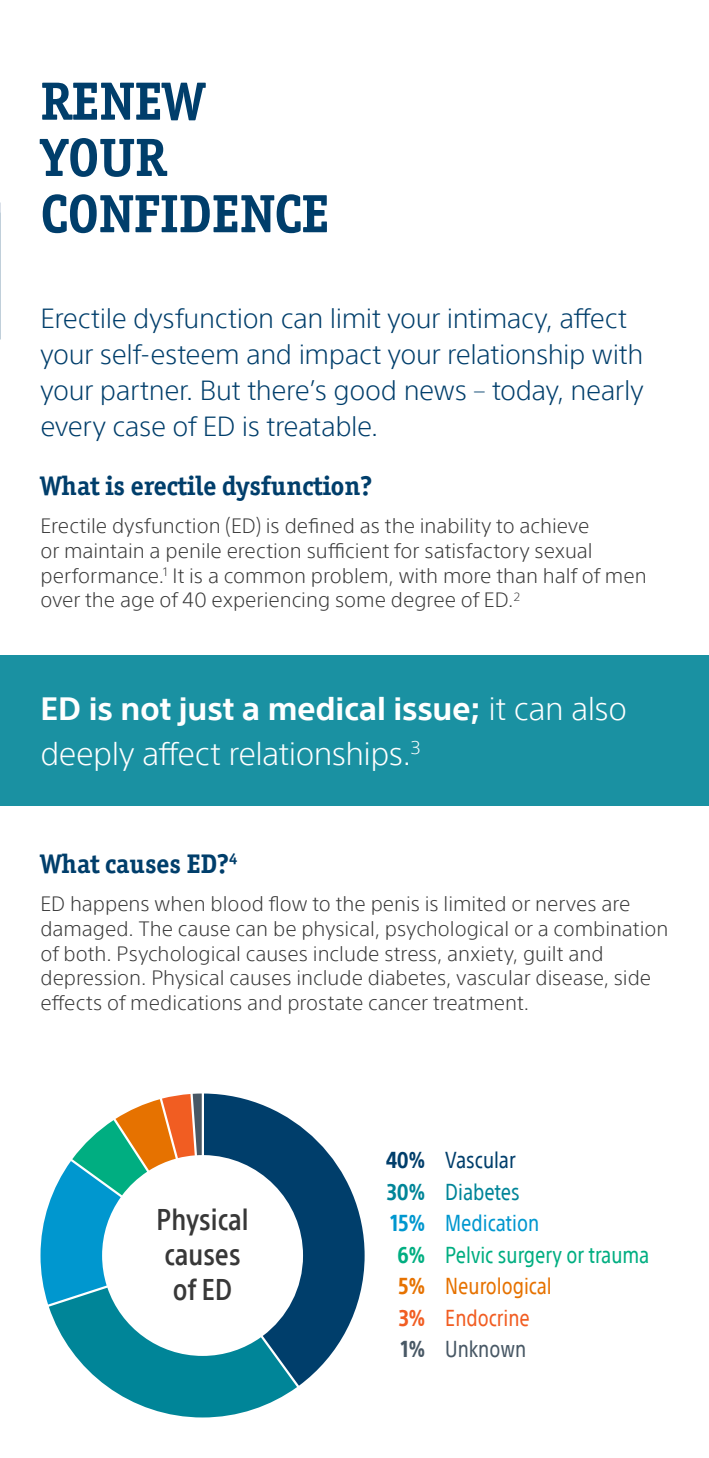
<style>
.page{position:relative;width:709px;height:1458px;background:#fff}
.page>*{position:absolute;margin:0;border:0;box-sizing:border-box;transform-origin:0 0}
.t1{font:700 54px/56.2px "Officina Ser ITC Std";color:#003e6b}
.t2{font:300 31.5px/45px "SST";letter-spacing:-.015em;color:#fff}
.t3{font:500 condensed 29.25px/35.1px "SST";color:#383838}
.t4{font:300 27px/36px "SST";letter-spacing:-.015em;color:#003e6b}
.t5{font:700 27px "Officina Ser ITC Std";color:#003e6b}
.t6{font:condensed 22.5px "SST";color:#00ae81}
.t7{font:condensed 22.5px "SST";color:#e67200}
.t8{font:condensed 22.5px "SST";color:#0097cf}
.t9{font:condensed 22.5px "SST";color:#003e6b}
.t10{font:condensed 22.5px "SST";color:#008598}
.t11{font:condensed 22.5px "SST";color:#f15d22}
.t12{font:condensed 22.5px "SST";color:#485865}
.t13{font:300 20.25px/24.8px "SST";color:#383838}
.s1{font-weight:700}
</style>
<div class="page">
<div style="left:0;top:655px;width:709px;height:150px;background:#1a91a2"></div>
<svg style="left:297px;top:1124px;width:67px;height:262px;fill:#003e6b"></svg>
<svg style="left:40px;top:1094px;width:257px;height:323px"></svg>
<h1 class="t1" style="left:40px;top:73px;width:290px">RENEW<br>YOUR<br>CONFIDENCE</h1>
<h3 class="t4" style="left:40px;top:301px;width:604px">Erectile dysfunction can limit your intimacy, affect your self-esteem and impact your relationship with your partner. But there’s good news – today, nearly every case of ED is treatable.</h3>
<h3 class="t5" style="left:40px;top:469px;width:333px">What is erectile dysfunction?</h3>
<p class="t13" style="left:40px;top:513px;width:607px">Erectile dysfunction (ED) is defined as the inability to achieve<br>or maintain a penile erection sufficient for satisfactory sexual performance.<sup>1</sup> It is a common problem, with more than half of men over the age of 40 experiencing some degree of ED.<sup>2</sup></p>
<h2 class="t2" style="left:40px;top:686px;width:588px"><span class="s1">ED is not just a medical issue;</span> it can also deeply affect relationships.<sup>3</sup></h2>
<h3 class="t5" style="left:40px;top:847px;width:199px">What causes ED?<sup>4</sup></h3>
<p class="t13" style="left:40px;top:891px;width:629px">ED happens when blood flow to the penis is limited or nerves are damaged. The cause can be physical, psychological or a combination of both. Psychological causes include stress, anxiety, guilt and depression. Physical causes include diabetes, vascular disease, side effects of medications and prostate cancer treatment.</p>
<h3 class="t3" style="left:157px;top:1201px;width:93px">Physical causes of ED</h3>
<p class="t9" style="left:386px;top:1147px;width:131px"><span class="s1">40%</span> Vascular</p>
<p class="t10" style="left:386px;top:1178px;width:135px"><span class="s1">30%</span> Diabetes</p>
<p class="t8" style="left:390px;top:1210px;width:151px"><span class="s1">15%</span> Medication</p>
<p class="t6" style="left:397px;top:1241px;width:253px"><span class="s1">6%</span> Pelvic surgery or trauma</p>
<p class="t7" style="left:398px;top:1273px;width:155px"><span class="s1">5%</span> Neurological</p>
<p class="t11" style="left:398px;top:1304px;width:133px"><span class="s1">3%</span> Endocrine</p>
<p class="t12" style="left:400px;top:1336px;width:127px"><span class="s1">1%</span> Unknown</p>
</div>
